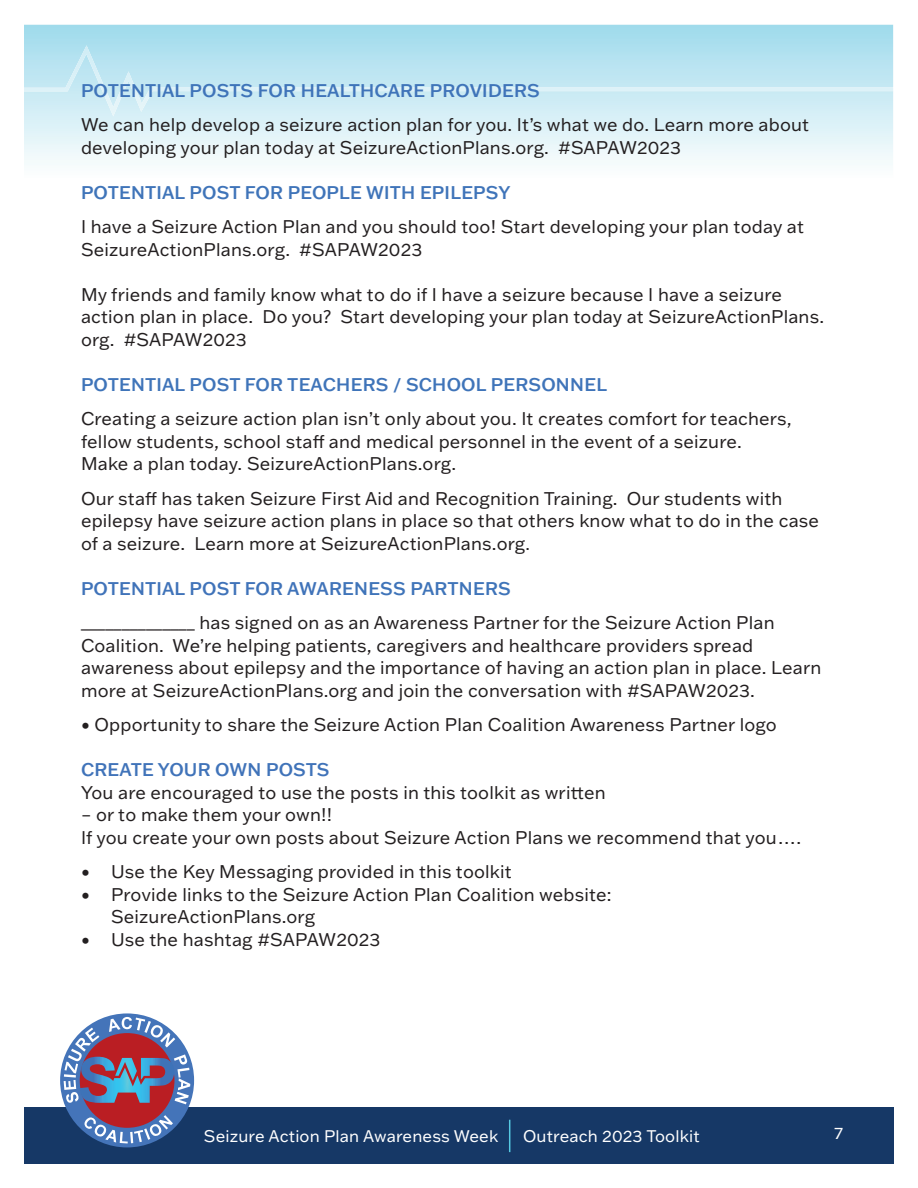
<style>
.page{position:relative;width:918px;height:1188px;background:#fff}
.page>*{position:absolute;margin:0;border:0;box-sizing:border-box;transform-origin:0 0}
.t1{font:18px/22.5px "Franklin Gothic ATF";letter-spacing:.01em;color:#231f20}
.t2{font:500 18px "Franklin Gothic ATF";letter-spacing:.01em;color:#3f74b9}
.t3{font:500 18px "Franklin Gothic ATF";letter-spacing:.01em;color:#4073b9}
.t4{font:16.5px "Franklin Gothic ATF";letter-spacing:.01em;color:#fff}
.s1{font-family:"Franklin Gothic"}
.s2{font-weight:500;color:#4073b9}
.s3{font-weight:500;color:#3f74b9}
</style>
<div class="page">
<div style="left:22px;top:1107px;width:896px;height:56px;background:#163866"></div>
<svg style="left:25px;top:26px;width:868px;height:139px"></svg>
<svg style="left:25px;top:45px;width:868px;height:71px;background:#c3e7f2"></svg>
<svg style="left:60px;top:1013px;width:134px;height:134px"></svg>
<hr style="left:509px;top:1120px;width:1px;height:32px;background:#56c9e2">
<p class="t2" style="left:81px;top:84px;width:460px">POTENTIAL POSTS FOR HEALTHCARE PROVIDERS</p>
<p class="t1" style="left:81px;top:116px;width:730px">We can help develop a seizure action plan for you. It’s what we do. Learn more about developing your plan today at SeizureActionPlans.org. #SAPAW2023</p>
<p class="t2" style="left:81px;top:186px;width:431px">POTENTIAL POST FOR PEOPLE WITH EPILEPSY</p>
<p class="t1" style="left:81px;top:218px;width:725px">I have a Seizure Action Plan and you should too! Start developing your plan today at<br>SeizureActionPlans.org. #SAPAW2023</p>
<p class="t1" style="left:81px;top:285px;width:745px">My friends and family know what to do if I have a seizure because I have a seizure action plan in place. Do you? Start developing your plan today at SeizureActionPlans. org. #SAPAW2023</p>
<p class="t2" style="left:81px;top:378px;width:528px">POTENTIAL POST FOR TEACHERS / SCHOOL PERSONNEL</p>
<p class="t1" style="left:81px;top:410px;width:712px">Creating a seizure action plan isn’t only about you. It creates comfort for teachers, fellow students, school staff and medical personnel in the event of a seizure.<br>Make a plan today. SeizureActionPlans.org.</p>
<p class="t1" style="left:81px;top:489px;width:740px">Our staff has taken Seizure First Aid and Recognition Training. Our students with epilepsy have seizure action plans in place so that others know what to do in the case of a seizure. Learn more at SeizureActionPlans.org<span class="s1">.</span></p>
<p class="t1" style="left:81px;top:573px;width:695px;line-height:34.5px"><span class="s2">POTENTIAL POST FOR AWAR</span><span class="s3">ENESS PARTNERS<br></span>______________ has signed on as an Awareness Partner for the Seizure Action Plan</p>
<p class="t1" style="left:81px;top:636px;width:742px">Coalition. We’re helping patients, caregivers and healthcare providers spread awareness about epilepsy and the importance of having an action plan in place. Learn more at SeizureActionPlans.org and join the conversation with #SAPAW2023.</p>
<p class="t1" style="left:81px;top:716px;width:697px">• Opportunity to share the Seizure Action Plan Coalition Awareness Partner logo</p>
<p class="t3" style="left:81px;top:763px;width:250px">CREATE YOUR OWN POSTS</p>
<p class="t1" style="left:81px;top:783px;width:526px">You are encouraged to use the posts in this toolkit as written</p>
<p class="t1" style="left:81px;top:806px;width:722px">– or to make them your own!!<br>If you create your own posts about Seizure Action Plans we recommend that you….</p>
<p class="t1" style="left:81px;top:863px;width:432px">• Use the Key Messaging provided in this toolkit</p>
<p class="t1" style="left:111px;top:885px;width:502px;text-indent:-30px">• Provide links to the Seizure Action Plan Coalition website:<br>SeizureActionPlans.org</p>
<p class="t1" style="left:81px;top:930px;width:301px">• Use the hashtag #SAPAW2023</p>
<p class="t4" style="left:204px;top:1130px;width:296px">Seizure Action Plan Awareness Week</p>
<p class="t4" style="left:523px;top:1130px;width:178px">Outreach 2023 Toolkit</p>
<p class="t4" style="left:834px;top:1128px;width:10px">7</p>
</div>
